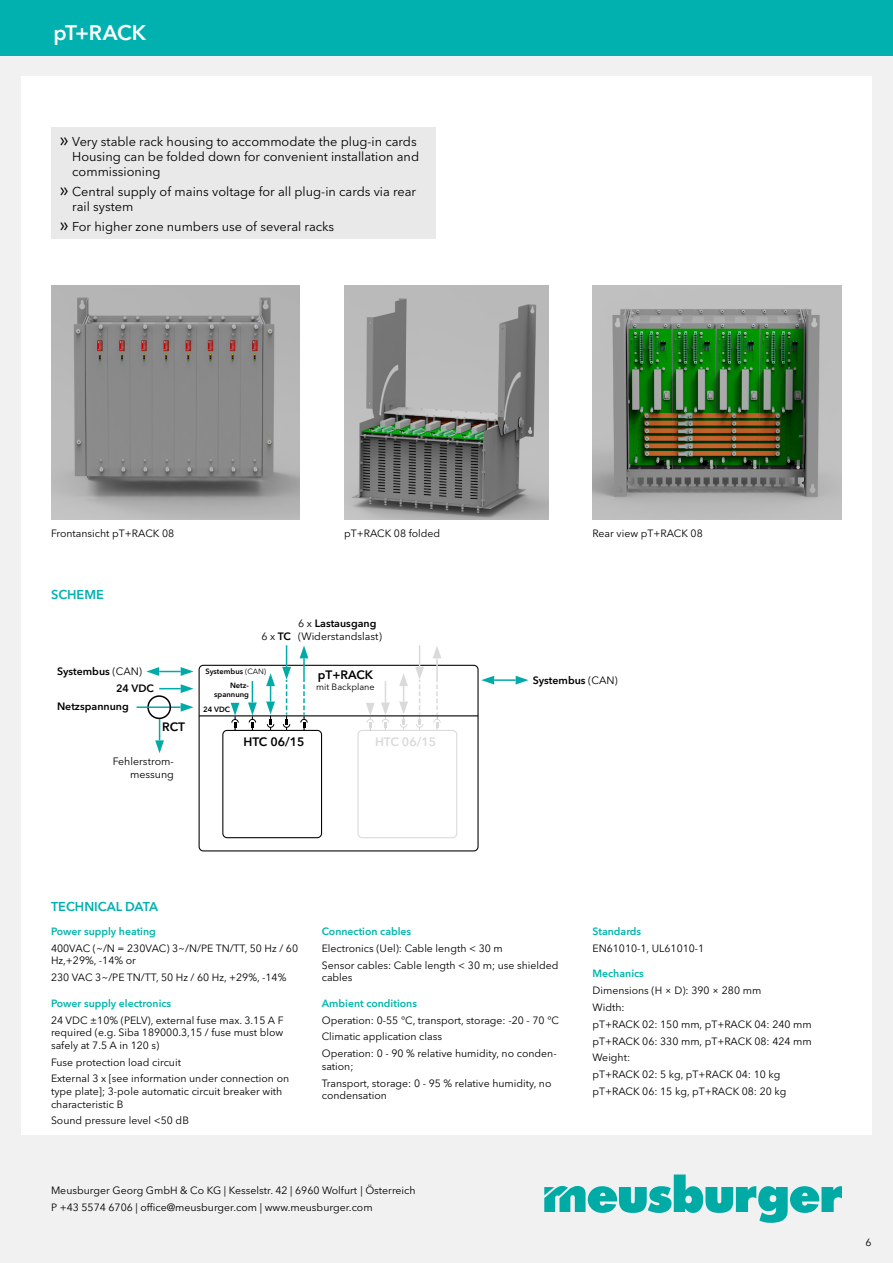
<style>
.page{position:relative;width:893px;height:1263px;background:#fff}
.page>*{position:absolute;margin:0;border:0;box-sizing:border-box;transform-origin:0 0}
.t1{font:600 21px "Avenir Next W1 G";letter-spacing:-.015em;color:#fff}
.t2{font:12.75px/15.3px "Avenir Next W1 G";color:#000}
.t3{font:600 12.75px "Avenir Next W1 G";color:#00b1b0}
.t4{font:600 12.15px "Avenir Next W1 G";color:#000}
.t5{font:600 12.15px "Avenir Next W1 G";color:#dadada}
.t6{font:10.65px/12.8px "Avenir Next W1 G";color:#000}
.t7{font:600 10.65px "Avenir Next W1 G";color:#000}
.t8{font:10.5px/16.8px "Avenir Next W1 G";color:#000}
.t9{font:600 10.5px "Avenir Next W1 G";color:#00b5ab}
.t10{font:9.15px "Avenir Next W1 G";color:#000}
.t11{font:600 7.5px/13.6px "Avenir Next W1 G";color:#000}
.s1{font-size:19.5px}
.s2{font-weight:400}
.s3{font-weight:600}
</style>
<div class="page">
<div style="left:0;top:55px;width:893px;height:1208px;background:#f1f1f2"></div>
<div style="left:21px;top:77px;width:851px;height:1058px;background:#fff"></div>
<div style="left:0;top:0;width:893px;height:55px;background:#00b1b0"></div>
<svg style="left:544px;top:1174px;width:298px;height:49px"></svg>
<img style="left:51px;top:285px;width:248px;height:234px">
<img style="left:344px;top:285px;width:205px;height:234px">
<img style="left:593px;top:285px;width:248px;height:234px">
<div style="left:51px;top:128px;width:385px;height:111px;background:#e9e9ea"></div>
<div style="left:222px;top:730px;width:100px;height:108px;border:1px solid #000;border-radius:4px"></div>
<div style="left:357px;top:730px;width:100px;height:108px;border:1px solid #dadada;border-radius:4px"></div>
<div style="left:199px;top:665px;width:280px;height:186px;border:1px solid #000;border-radius:4px"></div>
<hr style="left:494px;top:679px;width:22px;height:2px;background:#00aba7">
<svg style="left:481px;top:676px;width:13px;height:8px"></svg>
<svg style="left:516px;top:676px;width:12px;height:8px"></svg>
<svg style="left:146px;top:667px;width:48px;height:9px"></svg>
<svg style="left:159px;top:684px;width:35px;height:9px"></svg>
<hr style="left:159px;top:706px;width:22px;height:2px;background:#00aba7">
<svg style="left:181px;top:703px;width:13px;height:9px"></svg>
<svg style="left:300px;top:646px;width:8px;height:12px"></svg>
<hr style="left:303px;top:658px;width:2px;height:22px;background:#00aba7">
<hr style="left:199px;top:715px;width:279px;height:1px;background:#000">
<div style="left:147px;top:695px;width:24px;height:24px;border:2px solid #000;border-radius:50%"></div>
<hr style="left:137px;top:706px;width:23px;height:2px;background:#00aba7">
<svg style="left:155px;top:719px;width:9px;height:34px"></svg>
<svg style="left:433px;top:646px;width:8px;height:12px"></svg>
<hr style="left:436px;top:658px;width:2px;height:22px;background:#dadada">
<svg style="left:248px;top:681px;width:9px;height:49px"></svg>
<svg style="left:266px;top:673px;width:9px;height:57px"></svg>
<svg style="left:282px;top:645px;width:9px;height:85px"></svg>
<svg style="left:300px;top:680px;width:8px;height:50px"></svg>
<svg style="left:399px;top:674px;width:9px;height:56px"></svg>
<svg style="left:415px;top:645px;width:9px;height:85px"></svg>
<svg style="left:433px;top:680px;width:8px;height:50px"></svg>
<svg style="left:381px;top:681px;width:9px;height:49px"></svg>
<svg style="left:231px;top:703px;width:8px;height:27px"></svg>
<svg style="left:366px;top:703px;width:9px;height:27px"></svg>
<h1 class="t1" style="left:53px;top:20px;width:94px">pT+RACK</h1>
<p class="t2" style="left:72px;top:134px;width:348px;text-indent:-13px"><span class="s1">»</span> Very stable rack housing to accommodate the plug-in cards<br>Housing can be folded down for convenient installation and commissioning</p>
<p class="t2" style="left:72px;top:184px;width:345px;text-indent:-13px"><span class="s1">»</span> Central supply of mains voltage for all plug-in cards via rear rail system</p>
<p class="t2" style="left:60px;top:219px;width:276px"><span class="s1">»</span> For higher zone numbers use of several racks</p>
<p class="t8" style="left:51px;top:525px;width:125px">Frontansicht pT+RACK 08</p>
<p class="t8" style="left:344px;top:525px;width:98px">pT+RACK 08 folded</p>
<p class="t8" style="left:592px;top:525px;width:112px">Rear view pT+RACK 08</p>
<p class="t3" style="left:51px;top:587px;width:54px">SCHEME</p>
<p class="t7" style="left:57px;top:664px;width:86px">Systembus <span class="s2">(CAN)</span></p>
<p class="t7" style="left:57px;top:700px;width:73px">Netzspannung</p>
<p class="t7" style="left:116px;top:681px;width:39px">24 VDC</p>
<p class="t4" style="left:162px;top:719px;width:24px">RCT</p>
<p class="t6" style="left:113px;top:755px;width:63px;text-align:right">Fehlerstrom&shy;messung</p>
<p class="t6" style="left:298px;top:617px;width:85px">6 x <span class="s3">Lastausgang </span>(Widerstandslast)</p>
<p class="t4" style="left:318px;top:667px;width:57px">pT+RACK</p>
<p class="t10" style="left:316px;top:681px;width:60px">mit Backplane</p>
<p class="t6" style="left:261px;top:630px;width:31px">6 x <span class="s3">TC</span></p>
<p class="t11" style="left:230px;top:664px;width:38px;text-indent:-25px">Systembus <span class="s2">(CAN)<br></span>Netz-</p>
<p class="t11" style="left:214px;top:687px;width:36px">spannung</p>
<p class="t11" style="left:203px;top:702px;width:28px">24 VDC</p>
<p class="t4" style="left:243px;top:734px;width:63px">HTC 06/15</p>
<p class="t5" style="left:375px;top:734px;width:63px">HTC 06/15</p>
<p class="t3" style="left:51px;top:899px;width:109px">TECHNICAL DATA</p>
<p class="t7" style="left:533px;top:674px;width:86px">Systembus <span class="s2">(CAN)</span></p>
<p class="t9" style="left:51px;top:925px;width:106px">Power supply heating</p>
<p class="t8" style="left:51px;top:942px;width:249px;line-height:12.6px">400VAC (~/N = 230VAC) 3~/N/PE TN/TT, 50 Hz / 60<br>Hz,+29%, -14% or</p>
<p class="t8" style="left:51px;top:969px;width:237px">230 VAC 3~/PE TN/TT, 50 Hz / 60 Hz, +29%, -14%</p>
<p class="t9" style="left:51px;top:996px;width:122px">Power supply electronics</p>
<p class="t8" style="left:51px;top:1013px;width:234px;line-height:12.6px;text-align:justify">24 VDC ±10% (PELV), external fuse max. 3.15 A F required (e.g. Siba 189000.3,15 / fuse must blow safely at 7.5 A in 120 s)</p>
<p class="t8" style="left:51px;top:1053px;width:240px">Fuse protection load circuit<br>External 3 x [see information under connection on</p>
<p class="t8" style="left:51px;top:1085px;width:233px;line-height:12.6px">type plate]; 3-pole automatic circuit breaker with characteristic B</p>
<p class="t8" style="left:51px;top:1112px;width:139px">Sound pressure level &lt;50 dB</p>
<p class="t9" style="left:322px;top:925px;width:91px">Connection cables</p>
<p class="t8" style="left:322px;top:940px;width:238px">Electronics (Uel): Cable length &lt; 30 m<br>Sensor cables: Cable length &lt; 30 m; use shielded</p>
<p class="t8" style="left:322px;top:969px;width:32px">cables</p>
<p class="t9" style="left:322px;top:996px;width:97px">Ambient conditions</p>
<p class="t8" style="left:322px;top:1011px;width:239px">Operation: 0-55 °C, transport, storage: -20 - 70 °C<br>Climatic application class<br>Operation: 0 - 90 % relative humidity, no conden-</p>
<p class="t8" style="left:322px;top:1058px;width:231px">sation;<br>Transport, storage: 0 - 95 % relative humidity, no</p>
<p class="t8" style="left:322px;top:1087px;width:67px">condensation</p>
<p class="t8" style="left:51px;top:1182px;width:366px">Meusburger Georg GmbH &amp; Co KG | Kesselstr. 42 | 6960 Wolfurt | Österreich<br>P +43 5574 6706 | office@meusburger.com | www.meusburger.com</p>
<p class="t9" style="left:592px;top:925px;width:50px">Standards</p>
<p class="t8" style="left:592px;top:940px;width:113px">EN61010-1, UL61010-1</p>
<p class="t9" style="left:592px;top:967px;width:53px">Mechanics</p>
<p class="t8" style="left:592px;top:982px;width:221px">Dimensions (H × D): 390 × 280 mm<br>Width:<br>pT+RACK 02: 150 mm, pT+RACK 04: 240 mm pT+RACK 06: 330 mm, pT+RACK 08: 424 mm<br>Weight:<br>pT+RACK 02: 5 kg, pT+RACK 04: 10 kg pT+RACK 06: 15 kg, pT+RACK 08: 20 kg</p>
<p class="t8" style="left:866px;top:1233px;width:8px">6</p>
</div>
